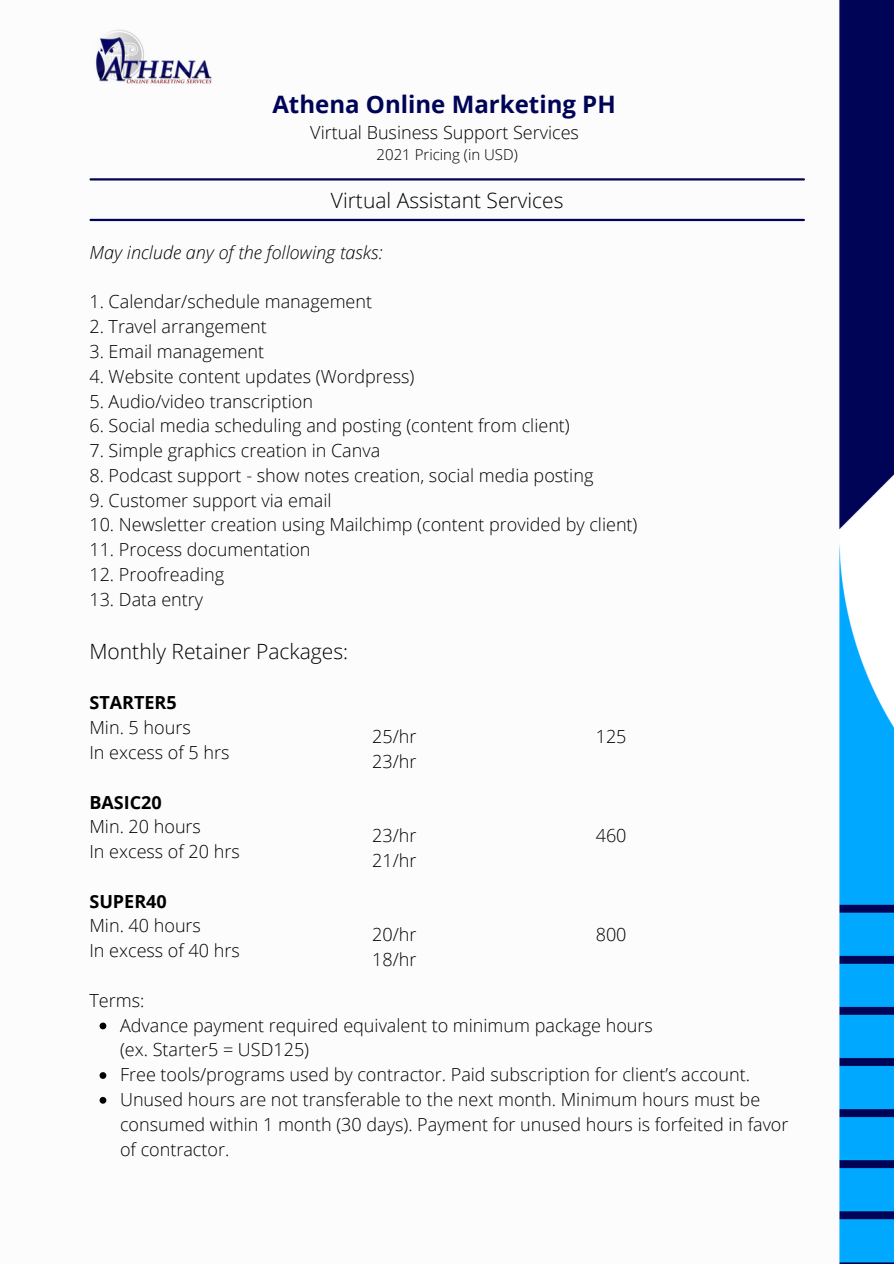
<style>
.page{position:relative;width:894px;height:1264px;background:#fff}
.page>*{position:absolute;margin:0;border:0;box-sizing:border-box;transform-origin:0 0}
.t1{font:700 24px "Open Sans";color:#000456}
.t2{font:300 21px "Open Sans";color:#000}
.t3{font:300 18px/24.8px "Open Sans";color:#000}
.t4{font:italic 300 18px "Open Sans";color:#000}
.t5{font:700 18px "Open Sans";color:#000}
.t6{font:300 15px "Open Sans";color:#000}
</style>
<div class="page">
<img style="left:89px;top:0;width:804px;height:1263px">
<svg style="left:99px;top:1022px;width:7px;height:7px"></svg>
<svg style="left:99px;top:1072px;width:7px;height:6px"></svg>
<svg style="left:99px;top:1096px;width:7px;height:7px"></svg>
<img style="left:89px;top:27px;width:129px;height:63px">
<hr style="left:90px;top:178px;width:713px;height:2px;background:#000456">
<hr style="left:90px;top:219px;width:713px;height:2px;background:#000456">
<p class="t1" style="left:272px;top:87px;width:345px">Athena Online Marketing PH</p>
<p class="t3" style="left:310px;top:119px;width:270px">Virtual Business Support Services</p>
<p class="t6" style="left:376px;top:144px;width:143px">2021 Pricing (in USD)</p>
<p class="t2" style="left:331px;top:186px;width:234px">Virtual Assistant Services</p>
<p class="t4" style="left:89px;top:239px;width:294px">May include any of the following tasks:</p>
<p class="t3" style="left:89px;top:289px;width:284px">1. Calendar/schedule management</p>
<p class="t3" style="left:89px;top:314px;width:179px">2. Travel arrangement</p>
<p class="t3" style="left:89px;top:338px;width:176px">3. Email management</p>
<p class="t3" style="left:89px;top:363px;width:326px">4. Website content updates (Wordpress)</p>
<p class="t3" style="left:89px;top:388px;width:225px">5. Audio/video transcription</p>
<p class="t3" style="left:89px;top:413px;width:482px">6. Social media scheduling and posting (content from client)</p>
<p class="t3" style="left:89px;top:437px;width:292px">7. Simple graphics creation in Canva</p>
<p class="t3" style="left:89px;top:462px;width:505px">8. Podcast support - show notes creation, social media posting</p>
<p class="t3" style="left:89px;top:487px;width:243px">9. Customer support via email</p>
<p class="t3" style="left:89px;top:512px;width:549px">10. Newsletter creation using Mailchimp (content provided by client)</p>
<p class="t3" style="left:89px;top:537px;width:222px">11. Process documentation</p>
<p class="t3" style="left:89px;top:561px;width:136px">12. Proofreading</p>
<p class="t3" style="left:89px;top:586px;width:115px">13. Data entry</p>
<p class="t2" style="left:89px;top:636px;width:260px">Monthly Retainer Packages:</p>
<p class="t5" style="left:89px;top:690px;width:89px">STARTER5</p>
<p class="t3" style="left:89px;top:714px;width:103px">Min. 5 hours</p>
<p class="t3" style="left:89px;top:739px;width:142px">In excess of 5 hrs</p>
<p class="t5" style="left:89px;top:789px;width:74px">BASIC20</p>
<p class="t3" style="left:89px;top:814px;width:113px">Min. 20 hours</p>
<p class="t3" style="left:89px;top:838px;width:152px">In excess of 20 hrs</p>
<p class="t5" style="left:89px;top:888px;width:79px">SUPER40</p>
<p class="t3" style="left:89px;top:913px;width:113px">Min. 40 hours</p>
<p class="t3" style="left:89px;top:937px;width:152px">In excess of 40 hrs</p>
<p class="t3" style="left:89px;top:987px;width:56px">Terms:</p>
<p class="t3" style="left:120px;top:1036px;width:190px">(ex. Starter5 = USD125)</p>
<p class="t3" style="left:372px;top:723px;width:46px">25/hr</p>
<p class="t3" style="left:372px;top:748px;width:46px">23/hr</p>
<p class="t3" style="left:595px;top:723px;width:32px">125</p>
<p class="t3" style="left:372px;top:822px;width:46px">23/hr</p>
<p class="t3" style="left:372px;top:847px;width:46px">21/hr</p>
<p class="t3" style="left:595px;top:822px;width:32px">460</p>
<p class="t3" style="left:372px;top:921px;width:46px">20/hr</p>
<p class="t3" style="left:372px;top:946px;width:46px">18/hr</p>
<p class="t3" style="left:595px;top:921px;width:32px">800</p>
<p class="t3" style="left:120px;top:1012px;width:534px">Advance payment required equivalent to minimum package hours</p>
<p class="t3" style="left:120px;top:1061px;width:631px">Free tools/programs used by contractor. Paid subscription for client’s account.</p>
<p class="t3" style="left:120px;top:1086px;width:669px">Unused hours are not transferable to the next month. Minimum hours must be consumed within 1 month (30 days). Payment for unused hours is forfeited in favor of contractor.</p>
</div>
